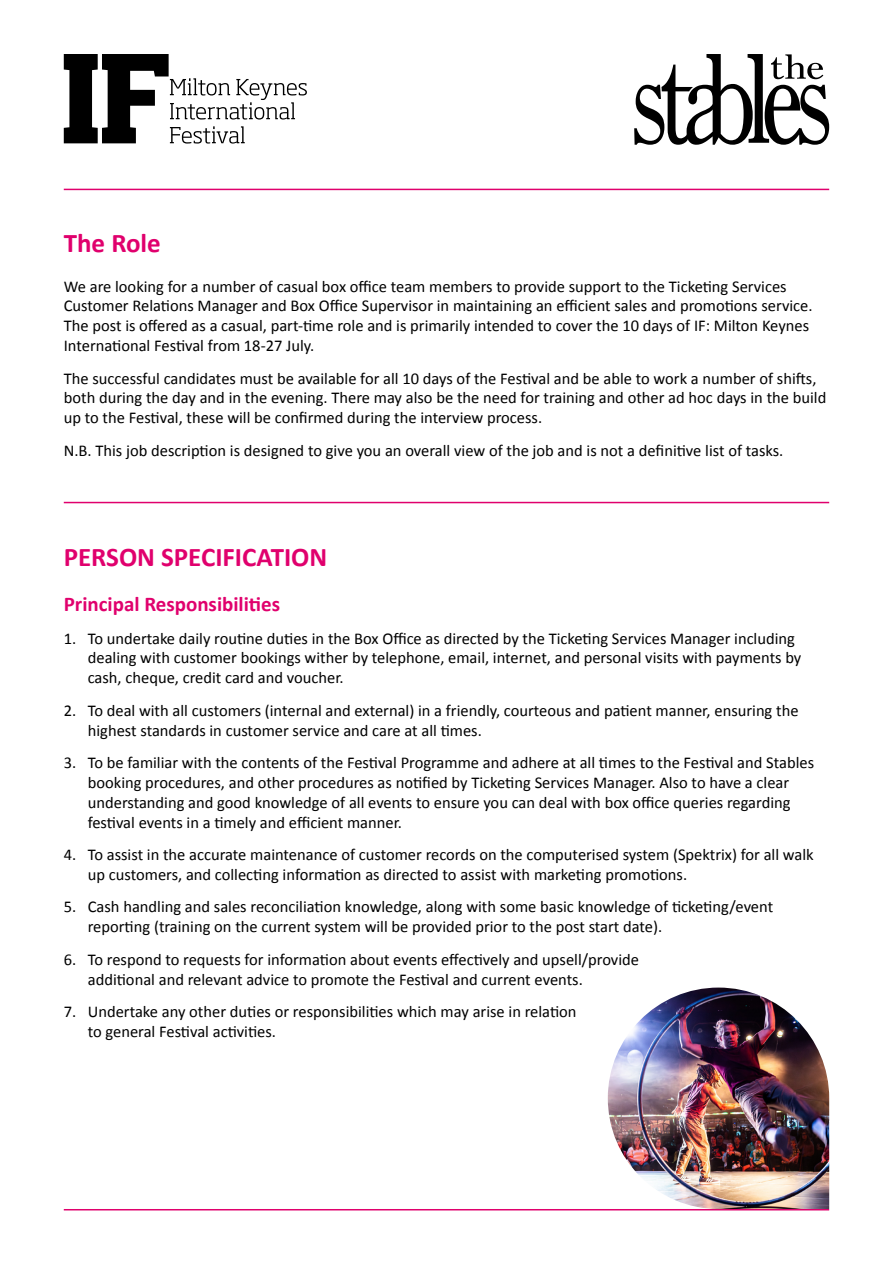
<style>
.page{position:relative;width:893px;height:1263px;background:#fff}
.page>*{position:absolute;margin:0;border:0;box-sizing:border-box;transform-origin:0 0}
.t1{font:700 27px "Calibri";color:#e0006d}
.t2{font:700 21px "Calibri";color:#e0006d}
.t3{font:16.5px/19.8px "Calibri";color:#000}
</style>
<div class="page">
<hr style="left:64px;top:189px;width:765px;height:1px;background:#e0006d">
<hr style="left:64px;top:502px;width:765px;height:1px;background:#e0006d">
<hr style="left:64px;top:1209px;width:765px;height:1px;background:#e0006d">
<svg style="left:64px;top:54px;width:243px;height:90px"></svg>
<svg style="left:634px;top:54px;width:195px;height:91px"></svg>
<img style="left:608px;top:987px;width:221px;height:222px">
<h1 class="t1" style="left:64px;top:224px;width:99px">The Role</h1>
<p class="t3" style="left:64px;top:276px;width:750px">We are looking for a number of casual box office team members to provide support to the Ticketing Services Customer Relations Manager and Box Office Supervisor in maintaining an efficient sales and promotions service.<br>The post is offered as a casual, part-time role and is primarily intended to cover the 10 days of IF: Milton Keynes International Festival from 18-27 July.</p>
<p class="t3" style="left:64px;top:368px;width:764px">The successful candidates must be available for all 10 days of the Festival and be able to work a number of shifts, both during the day and in the evening. There may also be the need for training and other ad hoc days in the build up to the Festival, these will be confirmed during the interview process.</p>
<p class="t3" style="left:64px;top:440px;width:721px">N.B. This job description is designed to give you an overall view of the job and is not a definitive list of tasks.</p>
<h1 class="t1" style="left:64px;top:538px;width:265px">PERSON SPECIFICATION</h1>
<p class="t2" style="left:64px;top:589px;width:218px">Principal Responsibilities</p>
<p class="t3" style="left:88px;top:628px;width:715px;text-indent:-24px">1. To undertake daily routine duties in the Box Office as directed by the Ticketing Services Manager including dealing with customer bookings wither by telephone, email, internet, and personal visits with payments by cash, cheque, credit card and voucher.</p>
<p class="t3" style="left:88px;top:700px;width:712px;text-indent:-24px">2. To deal with all customers (internal and external) in a friendly, courteous and patient manner, ensuring the highest standards in customer service and care at all times.</p>
<p class="t3" style="left:88px;top:752px;width:728px;text-indent:-24px">3. To be familiar with the contents of the Festival Programme and adhere at all times to the Festival and Stables booking procedures, and other procedures as notified by Ticketing Services Manager. Also to have a clear understanding and good knowledge of all events to ensure you can deal with box office queries regarding festival events in a timely and efficient manner.</p>
<p class="t3" style="left:88px;top:844px;width:727px;text-indent:-24px">4. To assist in the accurate maintenance of customer records on the computerised system (Spektrix) for all walk up customers, and collecting information as directed to assist with marketing promotions.</p>
<p class="t3" style="left:88px;top:897px;width:687px;text-indent:-24px">5. Cash handling and sales reconciliation knowledge, along with some basic knowledge of ticketing/event reporting (training on the current system will be provided prior to the post start date).</p>
<p class="t3" style="left:88px;top:949px;width:553px;text-indent:-24px">6. To respond to requests for information about events effectively and upsell/provide additional and relevant advice to promote the Festival and current events.</p>
<p class="t3" style="left:88px;top:1001px;width:490px;text-indent:-24px">7. Undertake any other duties or responsibilities which may arise in relation to general Festival activities.</p>
</div>
